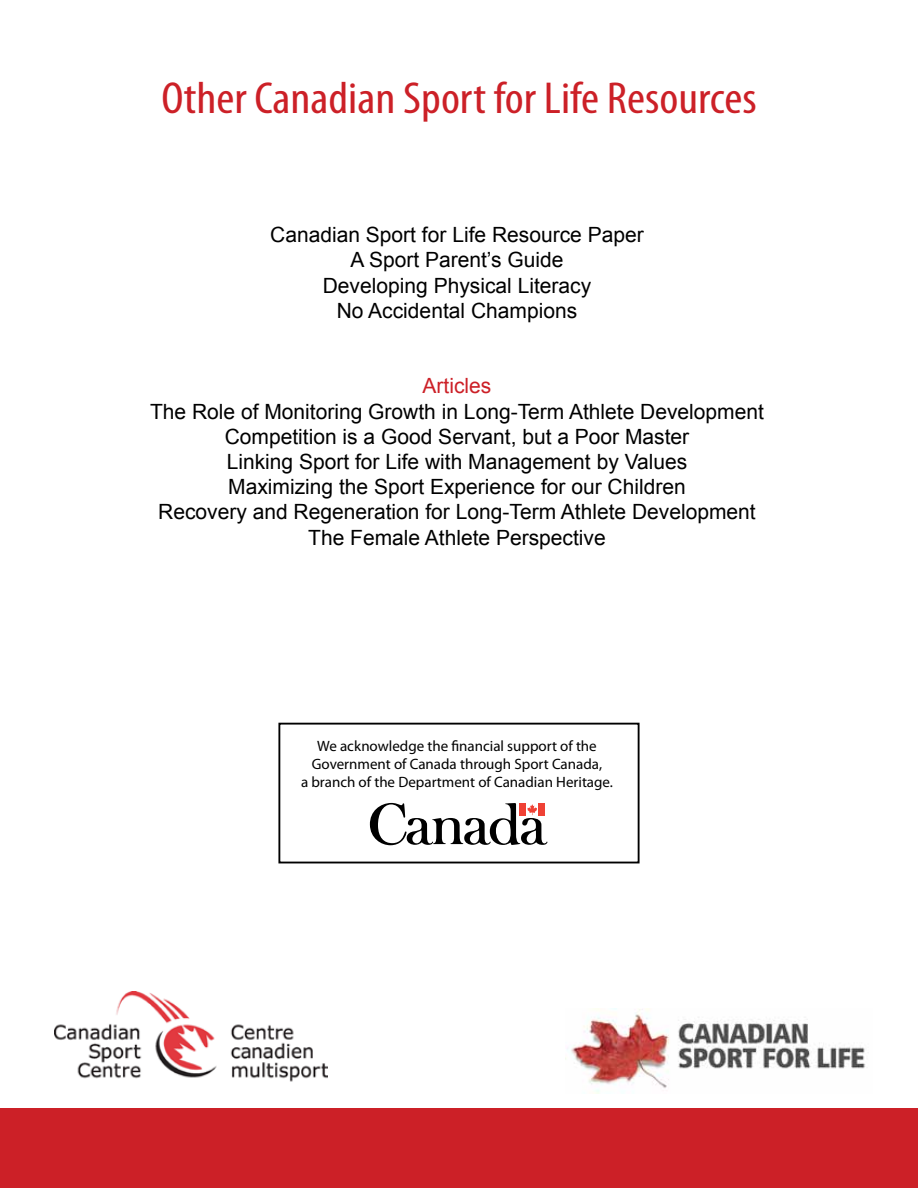
<style>
.page{position:relative;width:918px;height:1188px;background:#fff}
.page>*{position:absolute;margin:0;border:0;box-sizing:border-box;transform-origin:0 0}
.t1{font:condensed 45px "Myriad Pro";color:#cc2027;scale:1.1 1}
.t2{font:21px/25.2px "Arial";color:#000;text-align:center}
.t3{font:21px "Arial";color:#cc2027}
.t4{font:15px/18px "Myriad Pro";color:#000;text-align:center}
</style>
<div class="page">
<div style="left:0;top:1108px;width:918px;height:80px;background:#cc2027"></div>
<img style="left:571px;top:1009px;width:295px;height:85px">
<img style="left:54px;top:991px;width:274px;height:91px">
<svg style="left:370px;top:803px;width:178px;height:42px"></svg>
<div style="left:278px;top:723px;width:362px;height:140px;border:2px solid #000"></div>
<h1 class="t1" style="left:161px;top:71px;width:543px">Other Canadian Sport for Life Resources</h1>
<p class="t2" style="left:270px;top:222px;width:375px">Canadian Sport for Life Resource Paper<br>A Sport Parent’s Guide<br>Developing Physical Literacy<br>No Accidental Champions</p>
<p class="t3" style="left:423px;top:372px;width:70px">Articles</p>
<p class="t2" style="left:150px;top:399px;width:615px">The Role of Monitoring Growth in Long-Term Athlete Development Competition is a Good Servant, but a Poor Master<br>Linking Sport for Life with Management by Values<br>Maximizing the Sport Experience for our Children<br>Recovery and Regeneration for Long-Term Athlete Development The Female Athlete Perspective</p>
<p class="t4" style="left:301px;top:737px;width:314px">We acknowledge the financial support of the<br>Government of Canada through Sport Canada,<br>a branch of the Department of Canadian Heritage.</p>
</div>
